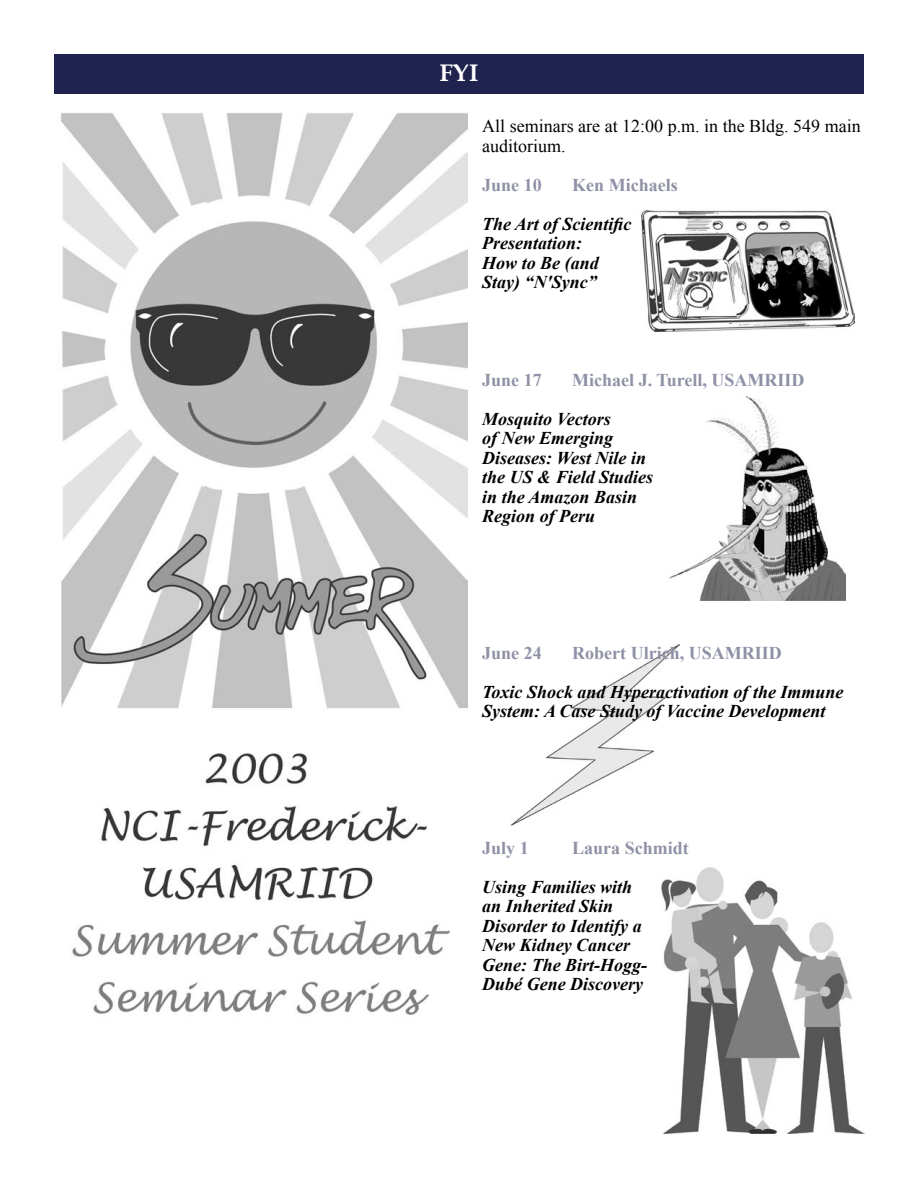
<style>
.page{position:relative;width:918px;height:1188px;background:#fff}
.page>*{position:absolute;margin:0;border:0;box-sizing:border-box;transform-origin:0 0}
._16pt_White_Heading{font:700 24px "Book Antiqua";color:#fff}
.Main_Text{font:italic 700 18px/19.5px "Times New Roman";color:#000}
.Main_Text-2{font:700 18px "Times New Roman";color:#8f91a6}
.Main_Text-3{font:18px/19.5px "Times New Roman";color:#000}
</style>
<div class="page">
<img style="left:511px;top:644px;width:169px;height:181px">
<img style="left:669px;top:395px;width:176px;height:205px">
<div style="left:54px;top:54px;width:810px;height:40px;background:#1f234d"></div>
<img style="left:60px;top:112px;width:408px;height:903px">
<img style="left:641px;top:210px;width:214px;height:122px">
<img style="left:662px;top:867px;width:202px;height:267px">
<p class="_16pt_White_Heading" style="left:440px;top:57px;width:40px">FYI</p>
<p class="Main_Text-3" style="left:482px;top:116px;width:380px">All seminars are at 12:00 p.m. in the Bldg. 549 main auditorium.</p>
<p class="Main_Text-2" style="left:482px;top:172px;width:61px">June 10</p>
<p class="Main_Text-2" style="left:572px;top:172px;width:107px">Ken Michaels</p>
<p class="Main_Text" style="left:482px;top:213px;width:151px">The Art of Scientific<br>Presentation:</p>
<p class="Main_Text" style="left:482px;top:252px;width:118px">How to Be (and<br>Stay) “N'Sync”</p>
<p class="Main_Text-2" style="left:482px;top:367px;width:61px">June 17</p>
<p class="Main_Text-2" style="left:572px;top:367px;width:234px">Michael J. Turell, USAMRIID</p>
<p class="Main_Text" style="left:482px;top:408px;width:173px">Mosquito Vectors<br>of New Emerging<br>Diseases: West Nile in the US &amp; Field Studies in the Amazon Basin<br>Region of Peru</p>
<p class="Main_Text-2" style="left:482px;top:640px;width:61px">June 24</p>
<p class="Main_Text-2" style="left:572px;top:640px;width:211px">Robert Ulrich, USAMRIID</p>
<p class="Main_Text" style="left:482px;top:681px;width:363px">Toxic Shock and Hyperactivation of the Immune<br>System: A Case Study of Vaccine Development</p>
<p class="Main_Text-2" style="left:482px;top:835px;width:48px">July 1</p>
<p class="Main_Text-2" style="left:572px;top:835px;width:118px">Laura Schmidt</p>
<p class="Main_Text" style="left:482px;top:876px;width:166px">Using Families with an Inherited Skin<br>Disorder to Identify a<br>New Kidney Cancer<br>Gene: The Birt-Hogg-<br>Dubé Gene Discovery</p>
</div>
